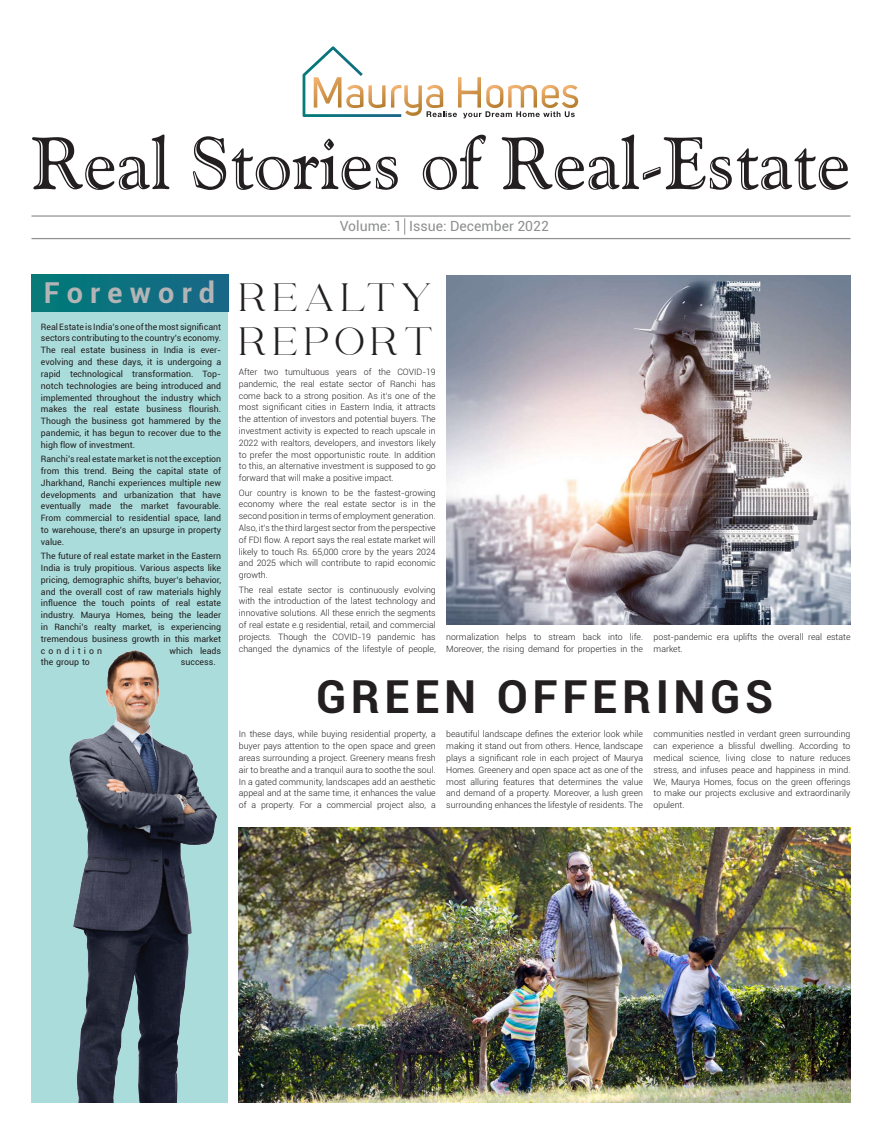
<style>
.page{position:relative;width:882px;height:1134px;background:#fff}
.page>*{position:absolute;margin:0;border:0;box-sizing:border-box;transform-origin:0 0}
.t1{font:73.5px "Goudy Handtooled BT";color:#231f20}
.t2{font:700 45.5px "Roboto";letter-spacing:.1em;color:#231f20}
.t3{font:36.75px/44.1px "Abygaer";letter-spacing:.17em;color:#231f20}
.t4{font:700 28.88px "Roboto";letter-spacing:.25em;color:#b3b4b6}
.t5{font:14px "Roboto";color:#8e8f8f}
.t6{font:300 8.75px/11.8px "Roboto";color:#231f20;text-align:justify}
.t7{font:8.75px/11.8px "Roboto";color:#231f20;text-align:justify}
</style>
<div class="page">
<svg style="left:303px;top:46px;width:276px;height:72px"></svg>
<hr style="left:32px;top:215px;width:818px;height:2px;background:#929192">
<hr style="left:32px;top:238px;width:818px;height:1px;background:#929192">
<svg style="left:404px;top:218px;width:1px;height:17px"></svg>
<div style="left:32px;top:275px;width:196px;height:827px;background:#aadcdb"></div>
<div style="left:31px;top:275px;width:197px;height:37px;background:#0d7180"></div>
<img style="left:69px;top:650px;width:148px;height:452px">
<img style="left:446px;top:275px;width:404px;height:350px">
<img style="left:239px;top:827px;width:611px;height:275px">
<h1 class="t1" style="left:32px;top:118px;width:820px">Real Stories of Real-Estate</h1>
<h3 class="t5" style="left:340px;top:216px;width:211px">Volume: 1 Issue: December 2022</h3>
<h3 class="t4" style="left:44px;top:272px;width:173px">Foreword</h3>
<p class="t7" style="left:41px;top:320px;width:182px">Real Estate is India’s one of the most significant sectors contributing to the country’s economy.<br>The real estate business in India is ever&shy;evolving and these days, it is undergoing a rapid technological transformation. Top&shy;notch technologies are being introduced and implemented throughout the industry which makes the real estate business flourish.<br>Though the business got hammered by the pandemic, it has begun to recover due to the high flow of investment.</p>
<p class="t7" style="left:41px;top:453px;width:182px">Ranchi’s real estate market is not the exception from this trend. Being the capital state of Jharkhand, Ranchi experiences multiple new developments and urbanization that have eventually made the market favourable.<br>From commercial to residential space, land to warehouse, there’s an upsurge in property value.</p>
<p class="t7" style="left:41px;top:550px;width:182px">The future of real estate market in the Eastern India is truly propitious. Various aspects like pricing, demographic shifts, buyer’s behavior, and the overall cost of raw materials highly influence the touch points of real estate industry. Maurya Homes, being the leader in Ranchi’s realty market, is experiencing tremendous business growth in this market condition</p>
<p class="t7" style="left:170px;top:644px;width:53px">which leads</p>
<p class="t7" style="left:41px;top:656px;width:50px">the group to</p>
<p class="t7" style="left:181px;top:656px;width:36px">success.</p>
<h3 class="t3" style="left:239px;top:278px;width:196px">REALTY<br>REPORT</h3>
<p class="t6" style="left:239px;top:366px;width:198px">After two tumultuous years of the COVID-19 pandemic, the real estate sector of Ranchi has come back to a strong position. As it’s one of the most significant cities in Eastern India, it attracts the attention of investors and potential buyers. The investment activity is expected to reach upscale in 2022 with realtors, developers, and investors likely to prefer the most opportunistic route. In addition to this, an alternative investment is supposed to go forward that will make a positive impact.</p>
<p class="t6" style="left:239px;top:486px;width:198px">Our country is known to be the fastest-growing economy where the real estate sector is in the second position in terms of employment generation.<br>Also, it’s the third largest sector from the perspective of FDI flow. A report says the real estate market will likely to touch Rs. 65,000 crore by the years 2024 and 2025 which will contribute to rapid economic growth.</p>
<p class="t6" style="left:239px;top:583px;width:198px">The real estate sector is continuously evolving with the introduction of the latest technology and innovative solutions. All these enrich the segments of real estate e.g residential, retail, and commercial projects. Though the COVID-19 pandemic has changed the dynamics of the lifestyle of people,</p>
<p class="t6" style="left:446px;top:631px;width:198px">normalization helps to stream back into life.<br>Moreover, the rising demand for properties in the</p>
<h2 class="t2" style="left:316px;top:665px;width:459px">GREEN OFFERINGS</h2>
<p class="t6" style="left:239px;top:728px;width:198px">In these days, while buying residential property, a buyer pays attention to the open space and green areas surrounding a project. Greenery means fresh air to breathe and a tranquil aura to soothe the soul.<br>In a gated community, landscapes add an aesthetic appeal and at the same time, it enhances the value of a property. For a commercial project also, a</p>
<p class="t6" style="left:446px;top:728px;width:198px">beautiful landscape defines the exterior look while making it stand out from others. Hence, landscape plays a significant role in each project of Maurya Homes. Greenery and open space act as one of the most alluring features that determines the value and demand of a property. Moreover, a lush green surrounding enhances the lifestyle of residents. The</p>
<p class="t6" style="left:654px;top:631px;width:198px">post-pandemic era uplifts the overall real estate market.</p>
<p class="t6" style="left:654px;top:728px;width:198px">communities nestled in verdant green surrounding can experience a blissful dwelling. According to medical science, living close to nature reduces stress, and infuses peace and happiness in mind.<br>We, Maurya Homes, focus on the green offerings to make our projects exclusive and extraordinarily opulent.</p>
</div>
